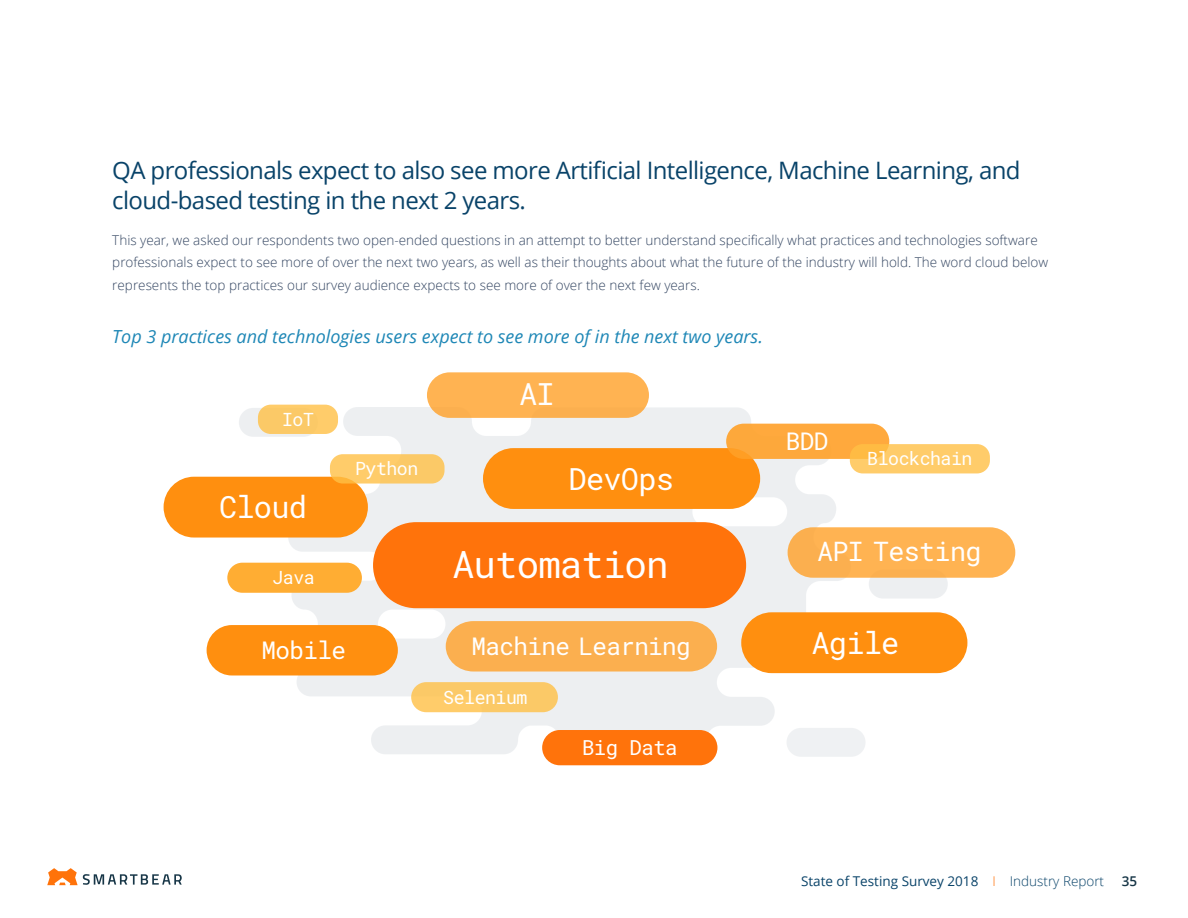
<style>
.page{position:relative;width:1188px;height:918px;background:#fff}
.page>*{position:absolute;margin:0;border:0;box-sizing:border-box;transform-origin:0 0}
.t1{font:37.5px "Roboto Mono";letter-spacing:-.025em;color:#fff}
.t2{font:30.3px "Roboto Mono";letter-spacing:-.025em;color:#fff}
.t3{font:26.7px "Roboto Mono";letter-spacing:-.025em;color:#fff}
.t4{font:24.3px "Roboto Mono";letter-spacing:-.025em;color:#fff}
.t5{font:24px/30px "Open Sans";letter-spacing:-.025em;color:#094369}
.t6{font:20.7px "Roboto Mono";letter-spacing:-.025em;color:#fff}
.t7{font:18.15px "Roboto Mono";letter-spacing:-.025em;color:#fff}
.TOC_Header{font:italic 18px "Open Sans";color:#1e87b6}
.t8{font:300 13.5px/22.5px "Open Sans";color:#334561}
.t9{font:13.5px "Open Sans";color:#094369}
.t10{font:600 13.5px "Open Sans";color:#173647}
.s1{font-weight:300;color:#ff730b}
.s2{font-weight:300}
</style>
<div class="page">
<svg style="left:47px;top:868px;width:135px;height:17px"></svg>
<div style="left:239px;top:408px;width:79px;height:29px;background:#edeff1;border-radius:14px"></div>
<div style="left:869px;top:570px;width:79px;height:29px;background:#edeff1;border-radius:14px"></div>
<svg style="left:288px;top:407px;width:563px;height:348px;fill:#edeff1"></svg>
<div style="left:373px;top:522px;width:373px;height:86px;background:#ff730b;border-radius:43px"></div>
<div style="left:483px;top:448px;width:277px;height:61px;background:#ff8f0f;border-radius:30px"></div>
<svg style="left:446px;top:621px;width:271px;height:51px;background:#fab257"></svg>
<div style="left:427px;top:372px;width:222px;height:46px;background:#ffb352;border-radius:23px"></div>
<div style="left:542px;top:730px;width:175px;height:35px;background:#ff730b;border-radius:18px"></div>
<div style="left:411px;top:682px;width:147px;height:30px;background:#fbc967;border-radius:15px"></div>
<div style="left:741px;top:612px;width:226px;height:61px;background:#ff8f0f;border-radius:30px"></div>
<div style="left:788px;top:527px;width:227px;height:51px;background:#ffb352;border-radius:25px"></div>
<div style="left:164px;top:477px;width:204px;height:61px;background:#ff8f0f;border-radius:30px"></div>
<div style="left:207px;top:625px;width:191px;height:50px;background:#ff8f0f;border-radius:25px"></div>
<div style="left:227px;top:563px;width:135px;height:30px;background:#ffad33;border-radius:15px"></div>
<div style="left:726px;top:424px;width:163px;height:35px;background:#fea83b;border-radius:18px"></div>
<div style="left:330px;top:454px;width:115px;height:30px;background:#fdc967;border-radius:13px"></div>
<div style="left:787px;top:728px;width:79px;height:29px;background:#eff1f3;border-radius:14px"></div>
<svg style="left:850px;top:444px;width:140px;height:29px;background:#ffca65"></svg>
<div style="left:258px;top:405px;width:80px;height:29px;background:#fbc967;border-radius:13px"></div>
<p class="t5" style="left:112px;top:154px;width:910px">QA professionals expect to also see more Artificial Intelligence, Machine Learning, and cloud-based testing in the next 2 years.</p>
<p class="t8" style="left:112px;top:228px;width:937px">This year, we asked our respondents two open-ended questions in an attempt to better understand specifically what practices and technologies software professionals expect to see more of over the next two years, as well as their thoughts about what the future of the industry will hold. The word cloud below represents the top practices our survey audience expects to see more of over the next few years.</p>
<p class="TOC_Header" style="left:112px;top:324px;width:652px">Top 3 practices and technologies users expect to see more of in the next two years.</p>
<p class="t7" style="left:282px;top:406px;width:33px">IoT</p>
<p class="t2" style="left:219px;top:486px;width:90px">Cloud</p>
<p class="t7" style="left:272px;top:565px;width:44px">Java</p>
<p class="t7" style="left:355px;top:456px;width:65px">Python</p>
<p class="t4" style="left:262px;top:633px;width:86px">Mobile</p>
<p class="t2" style="left:519px;top:373px;width:37px">AI</p>
<p class="t2" style="left:569px;top:458px;width:107px">DevOps</p>
<p class="t1" style="left:452px;top:538px;width:218px">Automation</p>
<p class="t4" style="left:472px;top:629px;width:221px">Machine Learning</p>
<p class="t7" style="left:443px;top:685px;width:86px">Selenium</p>
<p class="t6" style="left:582px;top:733px;width:97px">Big Data</p>
<p class="t4" style="left:786px;top:424px;width:44px">BDD</p>
<p class="t7" style="left:867px;top:445px;width:107px">Blockchain</p>
<p class="t3" style="left:817px;top:533px;width:166px">API Testing</p>
<p class="t2" style="left:811px;top:622px;width:90px">Agile</p>
<p class="t9" style="left:801px;top:872px;width:305px">State of Testing Survey 2018 <span class="s1">I</span> <span class="s2">Industry Report</span></p>
<p class="t10" style="left:1122px;top:872px;width:17px">35</p>
</div>
